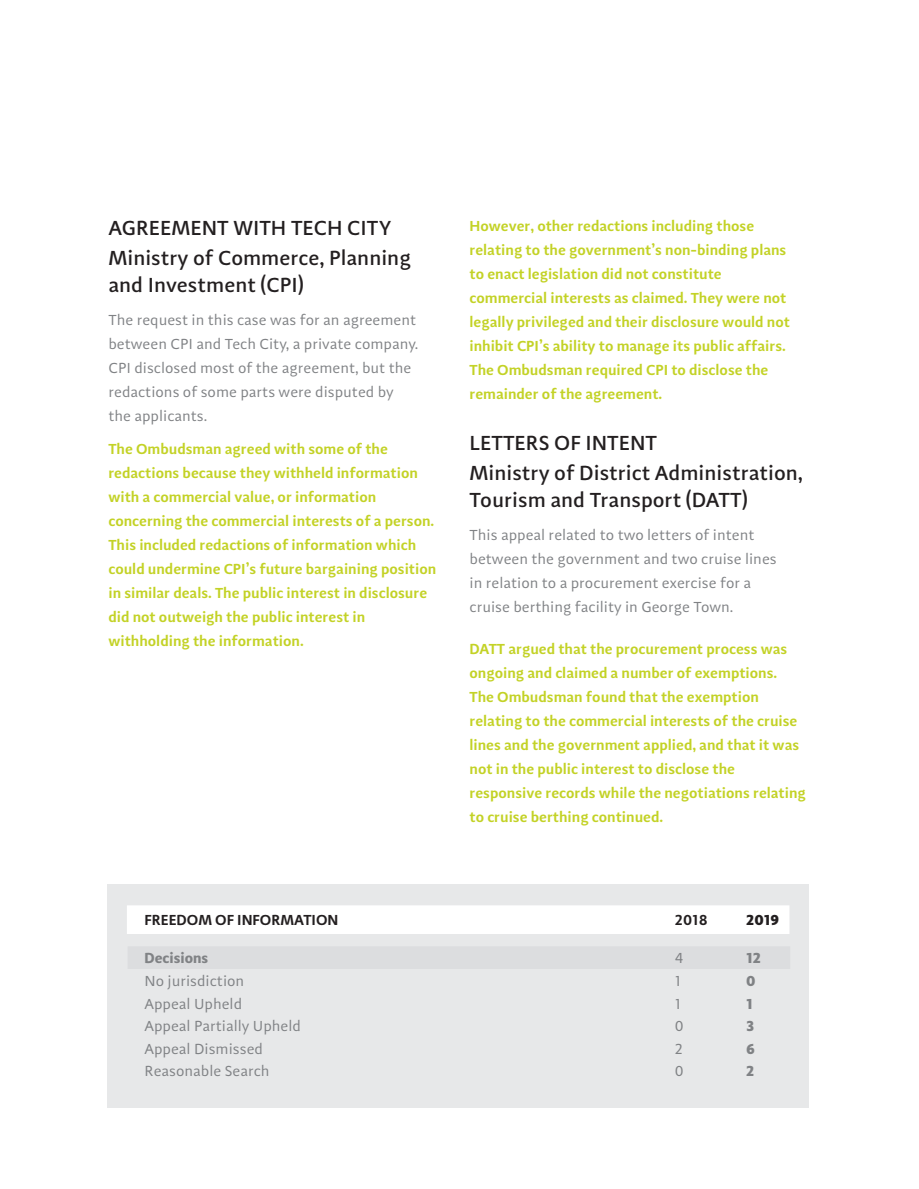
<style>
.page{position:relative;width:919px;height:1189px;background:#fff}
.page>*{position:absolute;margin:0;border:0;box-sizing:border-box;transform-origin:0 0}
.t1{font:500 21px/30px "Adagio Sans";color:#231f20}
.t2{font:600 15px/24px "Adagio Sans";color:#c3d226}
.t3{font:15px/22.5px "Adagio Sans";color:#808285}
.t4{font:600 15px "Adagio Sans";color:#231f20}
.t5{font:700 15px "Adagio Sans";color:#808285}
.t6{font:900 15px/22.5px "Adagio Sans";color:#808285}
.t7{font:900 15px "Adagio Sans";color:#231f20}
</style>
<div class="page">
<div style="left:107px;top:884px;width:701px;height:224px;background:#e7e8e9"></div>
<div style="left:128px;top:946px;width:662px;height:22px;background:#dcdddf"></div>
<div style="left:127px;top:905px;width:662px;height:28px;background:#fff"></div>
<h1 class="t1" style="left:108px;top:215px;width:304px">AGREEMENT WITH TECH CITY<br>Ministry of Commerce, Planning</h1>
<h1 class="t1" style="left:108px;top:273px;width:196px">and Investment (CPI)</h1>
<p class="t3" style="left:108px;top:308px;width:311px;line-height:24px">The request in this case was for an agreement between CPI and Tech City, a private company.<br>CPI disclosed most of the agreement, but the redactions of some parts were disputed by the applicants.</p>
<p class="t2" style="left:108px;top:439px;width:329px">The Ombudsman agreed with some of the redactions because they withheld information with a commercial value, or information concerning the commercial interests of a person.<br>This included redactions of information which could undermine CPI’s future bargaining position in similar deals. The public interest in disclosure did not outweigh the public interest in withholding the information.</p>
<p class="t2" style="left:469px;top:215px;width:322px">However, other redactions including those relating to the government’s non-binding plans to enact legislation did not constitute commercial interests as claimed. They were not legally privileged and their disclosure would not inhibit CPI’s ability to manage its public affairs.<br>The Ombudsman required CPI to disclose the remainder of the agreement.</p>
<h1 class="t1" style="left:469px;top:430px;width:335px">LETTERS OF INTENT<br>Ministry of District Administration,</h1>
<h1 class="t1" style="left:469px;top:487px;width:279px">Tourism and Transport (DATT)</h1>
<p class="t3" style="left:469px;top:522px;width:309px;line-height:24px">This appeal related to two letters of intent between the government and two cruise lines in relation to a procurement exercise for a cruise berthing facility in George Town.</p>
<p class="t2" style="left:469px;top:638px;width:338px">DATT argued that the procurement process was ongoing and claimed a number of exemptions.<br>The Ombudsman found that the exemption relating to the commercial interests of the cruise lines and the government applied, and that it was not in the public interest to disclose the responsive records while the negotiations relating to cruise berthing continued.</p>
<p class="t4" style="left:144px;top:914px;width:195px">FREEDOM OF INFORMATION</p>
<p class="t5" style="left:144px;top:953px;width:65px">Decisions</p>
<p class="t3" style="left:144px;top:969px;width:158px">No jurisdiction<br>Appeal Upheld<br>Appeal Partially Upheld<br>Appeal Dismissed<br>Reasonable Search</p>
<p class="t4" style="left:674px;top:914px;width:34px">2018</p>
<p class="t3" style="left:674px;top:946px;width:10px">4<br>1<br>1<br>0<br>2<br>0</p>
<p class="t7" style="left:746px;top:910px;width:35px">2019</p>
<p class="t6" style="left:746px;top:946px;width:17px">12<br>0<br>1<br>3<br>6<br>2</p>
</div>
